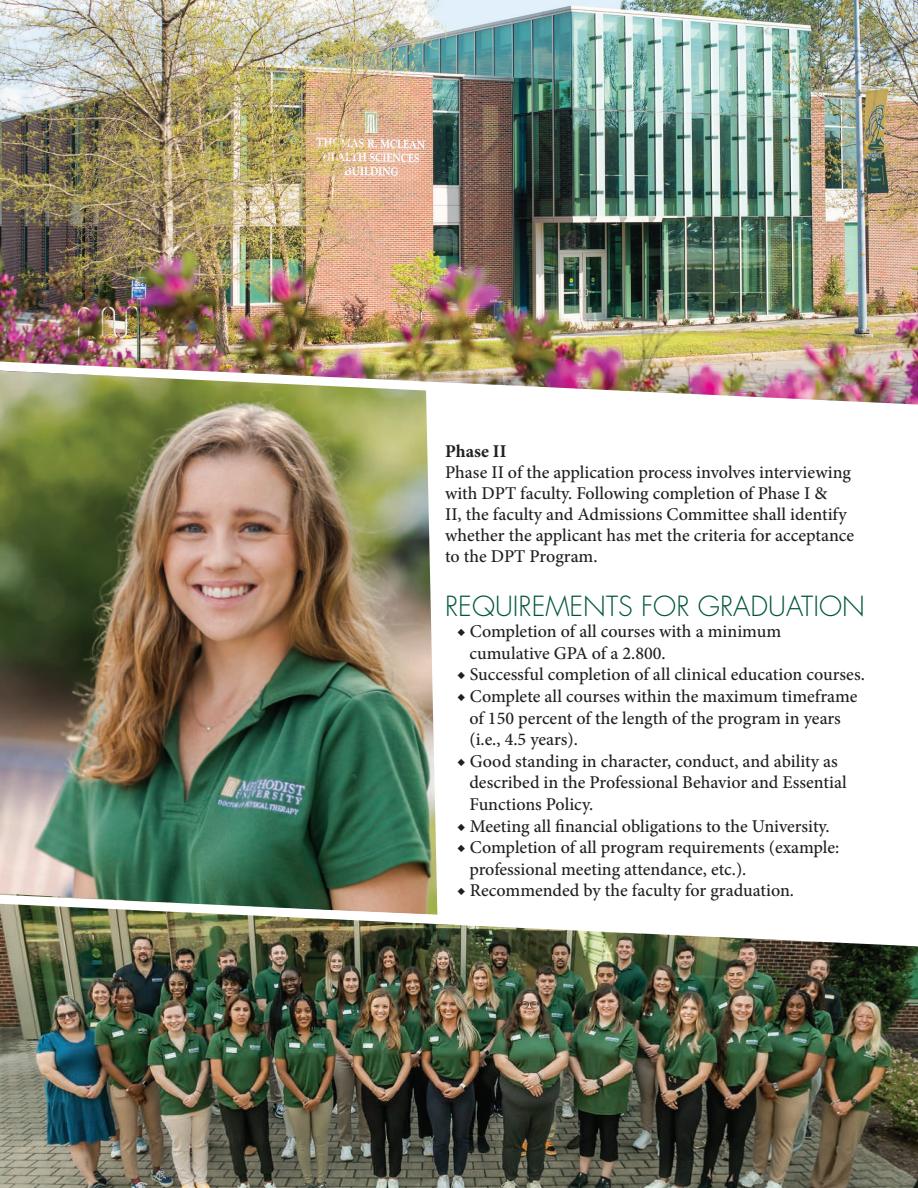
<style>
.page{position:relative;width:918px;height:1188px;background:#fff}
.page>*{position:absolute;margin:0;border:0;box-sizing:border-box;transform-origin:0 0}
.t1{font:300 27px "Futura Std";color:#00563c}
.t2{font:500 18px/21.6px "Minion Pro";color:#231f20}
.t3{font:700 18px "Minion Pro";color:#231f20}
</style>
<div class="page">
<img style="left:0;top:419px;width:437px;height:468px">
<img style="left:0;top:951px;width:918px;height:237px">
<img style="left:0;top:0;width:918px;height:355px">
<img style="left:0;top:355px;width:918px;height:64px">
<img style="left:0;top:887px;width:918px;height:64px">
<p class="t3" style="left:445px;top:440px;width:63px">Phase II</p>
<p class="t2" style="left:445px;top:461px;width:411px;line-height:21px">Phase II of the application process involves interviewing with DPT faculty. Following completion of Phase I &amp;<br>II, the faculty and Admissions Committee shall identify whether the applicant has met the criteria for acceptance to the DPT Program.</p>
<h1 class="t1" style="left:445px;top:589px;width:421px">REQUIREMENTS FOR GRADUATION</h1>
<p class="t2" style="left:469px;top:621px;width:313px;text-indent:-12px">◆ Completion of all courses with a minimum cumulative GPA of a 2.800.</p>
<p class="t2" style="left:457px;top:664px;width:409px">◆ Successful completion of all clinical education courses.</p>
<p class="t2" style="left:469px;top:686px;width:390px;text-indent:-12px">◆ Complete all courses within the maximum timeframe of 150 percent of the length of the program in years (i.e., 4.5 years).</p>
<p class="t2" style="left:469px;top:750px;width:379px;text-indent:-12px">◆ Good standing in character, conduct, and ability as described in the Professional Behavior and Essential<br>Functions Policy.</p>
<p class="t2" style="left:457px;top:815px;width:374px">◆ Meeting all financial obligations to the University.</p>
<p class="t2" style="left:469px;top:837px;width:372px;text-indent:-12px">◆ Completion of all program requirements (example: professional meeting attendance, etc.).</p>
<p class="t2" style="left:457px;top:880px;width:338px">◆ Recommended by the faculty for graduation.</p>
</div>
